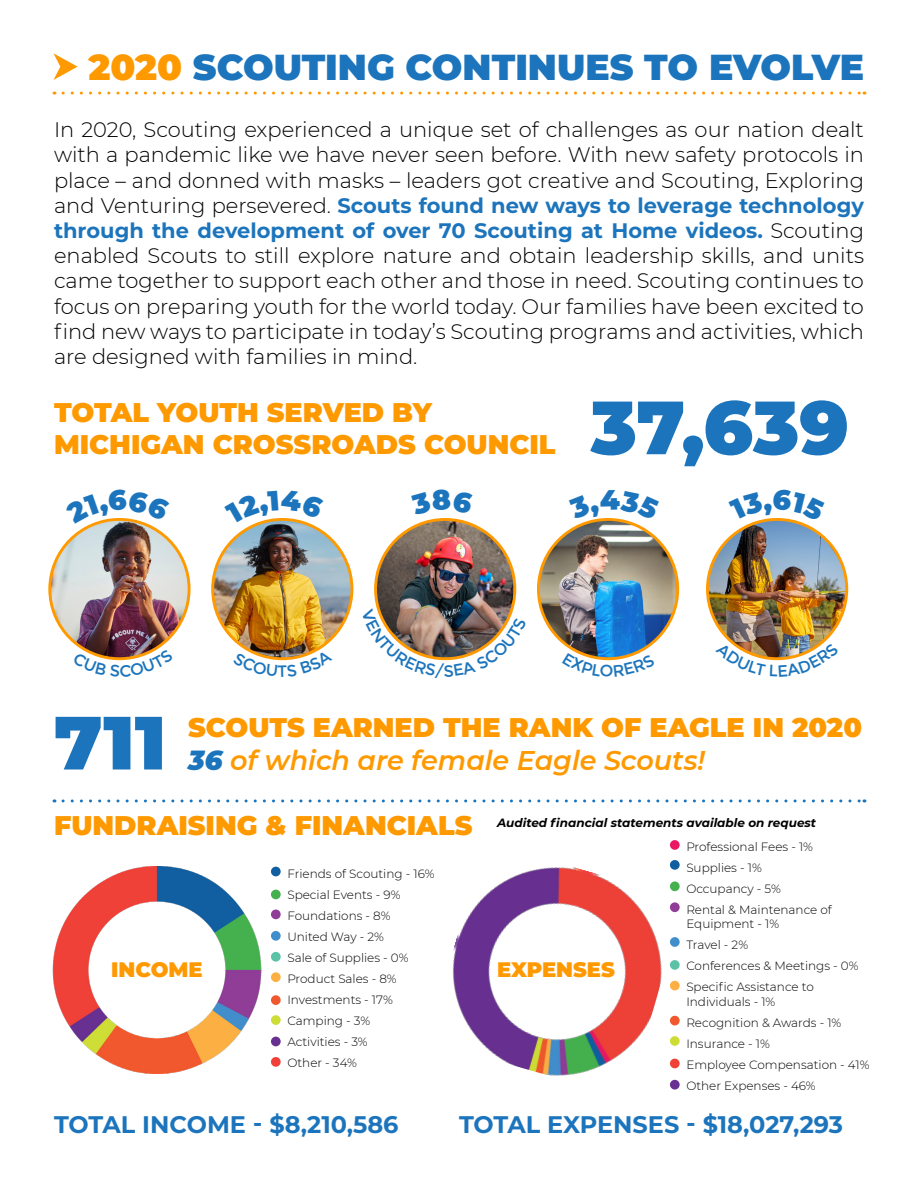
<style>
.page{position:relative;width:918px;height:1188px;background:#fff}
.page>*{position:absolute;margin:0;border:0;box-sizing:border-box;transform-origin:0 0}
.t1{font:900 75.3px "Montserrat";color:#1c75bc}
.t2{font:900 36.15px "Montserrat";color:#1c75bc}
.t3{font:900 27px "Montserrat";color:#f90}
.t4{font:italic 600 27px "Montserrat";color:#f90}
.t5{font:700 24px "Montserrat";color:#1c75bc}
.t6{font:300 21px/25.2px "Montserrat";color:#000;text-align:justify}
.t7{font:900 21px "Montserrat";color:#f90}
.t8{font:300 12px/14.4px "Montserrat";color:#000}
.t9{font:italic 700 12px "Montserrat";color:#000}
.s1{color:#f90}
.s2{font-weight:700;color:#1c75bc}
.s3{font-weight:900;color:#1c75bc}
</style>
<div class="page">
<img style="left:452px;top:842px;width:228px;height:246px">
<img style="left:53px;top:866px;width:209px;height:208px">
<svg style="left:53px;top:53px;width:25px;height:27px"></svg>
<svg style="left:63px;top:92px;width:802px;height:3px"></svg>
<svg style="left:63px;top:799px;width:802px;height:3px"></svg>
<img style="left:50px;top:519px;width:139px;height:140px;border-radius:70px">
<img style="left:376px;top:519px;width:139px;height:140px;border-radius:70px">
<img style="left:213px;top:519px;width:139px;height:140px;border-radius:70px">
<img style="left:538px;top:519px;width:140px;height:140px;border-radius:70px">
<img style="left:707px;top:519px;width:140px;height:140px;border-radius:70px">
<div style="left:271px;top:867px;width:10px;height:9px;background:#115fa0;border-radius:50%"></div>
<div style="left:670px;top:1059px;width:10px;height:9px;background:#ef4138;border-radius:50%"></div>
<div style="left:271px;top:972px;width:10px;height:10px;background:#fcb043;border-radius:50%"></div>
<div style="left:670px;top:937px;width:10px;height:10px;background:#418ecc;border-radius:50%"></div>
<div style="left:271px;top:910px;width:10px;height:9px;background:#8f3d97;border-radius:50%"></div>
<div style="left:670px;top:860px;width:10px;height:10px;background:#115fa0;border-radius:50%"></div>
<div style="left:271px;top:1015px;width:10px;height:10px;background:#cedd36;border-radius:50%"></div>
<div style="left:670px;top:981px;width:10px;height:9px;background:#fcb043;border-radius:50%"></div>
<div style="left:271px;top:890px;width:10px;height:9px;background:#45b14e;border-radius:50%"></div>
<div style="left:670px;top:840px;width:10px;height:10px;background:#e91a63;border-radius:50%"></div>
<div style="left:271px;top:995px;width:10px;height:10px;background:#f1582d;border-radius:50%"></div>
<div style="left:670px;top:960px;width:10px;height:10px;background:#5bc2a8;border-radius:50%"></div>
<div style="left:271px;top:931px;width:10px;height:10px;background:#418ecc;border-radius:50%"></div>
<div style="left:670px;top:881px;width:10px;height:10px;background:#45b14e;border-radius:50%"></div>
<div style="left:271px;top:952px;width:10px;height:10px;background:#5bc2a8;border-radius:50%"></div>
<div style="left:670px;top:902px;width:10px;height:10px;background:#8f3d97;border-radius:50%"></div>
<div style="left:271px;top:1037px;width:10px;height:9px;background:#673091;border-radius:50%"></div>
<div style="left:670px;top:1016px;width:10px;height:9px;background:#f1582d;border-radius:50%"></div>
<div style="left:271px;top:1057px;width:10px;height:10px;background:#ef4138;border-radius:50%"></div>
<div style="left:670px;top:1036px;width:10px;height:10px;background:#cedd36;border-radius:50%"></div>
<div style="left:670px;top:1080px;width:10px;height:10px;background:#673091;border-radius:50%"></div>
<svg style="left:81px;top:649px;width:77px;height:12px"></svg>
<svg style="left:246px;top:650px;width:73px;height:11px"></svg>
<img style="left:376px;top:608px;width:138px;height:53px">
<svg style="left:577px;top:653px;width:62px;height:8px"></svg>
<svg style="left:731px;top:643px;width:93px;height:18px"></svg>
<svg style="left:91px;top:518px;width:57px;height:6px"></svg>
<svg style="left:254px;top:518px;width:57px;height:6px"></svg>
<svg style="left:591px;top:518px;width:34px;height:2px"></svg>
<svg style="left:757px;top:518px;width:40px;height:3px"></svg>
<p class="t2" style="left:89px;top:40px;width:777px"><span class="s1">2020</span> SCOUTING CONTINUES TO EVOLVE</p>
<p class="t6" style="left:54px;top:116px;width:812px">In 2020, Scouting experienced a unique set of challenges as our nation dealt with a pandemic like we have never seen before. With new safety protocols in place – and donned with masks – leaders got creative and Scouting, Exploring and Venturing persevered. <span class="s2">Scouts found new ways to leverage technology through the development of over 70 Scouting at Home videos.</span> Scouting enabled Scouts to still explore nature and obtain leadership skills, and units came together to support each other and those in need. Scouting continues to focus on preparing youth for the world today. Our families have been excited to find new ways to participate in today’s Scouting programs and activities, which are designed with families in mind.</p>
<p class="t3" style="left:54px;top:392px;width:379px">TOTAL YOUTH SERVED BY</p>
<p class="t3" style="left:54px;top:424px;width:503px">MICHIGAN CROSSROADS COUNCIL</p>
<p class="t1" style="left:591px;top:371px;width:260px">37,639</p>
<p class="t1" style="left:54px;top:686px;width:114px">711</p>
<p class="t3" style="left:188px;top:707px;width:675px">SCOUTS EARNED THE RANK OF EAGLE IN 2020</p>
<p class="t4" style="left:188px;top:741px;width:518px"><span class="s3">36</span> of which are female Eagle Scouts!</p>
<p class="t3" style="left:54px;top:805px;width:420px">FUNDRAISING &amp; FINANCIALS</p>
<p class="t9" style="left:497px;top:814px;width:321px">Audited financial statements available on request</p>
<p class="t8" style="left:287px;top:866px;width:149px">Friends of Scouting - 16%</p>
<p class="t8" style="left:287px;top:887px;width:115px">Special Events - 9%</p>
<p class="t8" style="left:287px;top:908px;width:105px">Foundations - 8%</p>
<p class="t8" style="left:287px;top:929px;width:98px">United Way - 2%</p>
<p class="t8" style="left:287px;top:950px;width:123px">Sale of Supplies - 0%</p>
<p class="t8" style="left:287px;top:971px;width:111px">Product Sales - 8%</p>
<p class="t8" style="left:287px;top:992px;width:107px">Investments - 17%</p>
<p class="t8" style="left:287px;top:1013px;width:84px">Camping - 3%</p>
<p class="t8" style="left:287px;top:1034px;width:82px">Activities - 3%</p>
<p class="t8" style="left:287px;top:1055px;width:71px">Other - 34%</p>
<p class="t7" style="left:111px;top:954px;width:93px">INCOME</p>
<p class="t7" style="left:497px;top:954px;width:119px">EXPENSES</p>
<p class="t8" style="left:686px;top:839px;width:128px">Professional Fees - 1%</p>
<p class="t8" style="left:686px;top:860px;width:77px">Supplies - 1%</p>
<p class="t8" style="left:686px;top:881px;width:96px">Occupancy - 5%</p>
<p class="t8" style="left:686px;top:902px;width:147px">Rental &amp; Maintenance of<br>Equipment - 1%</p>
<p class="t8" style="left:686px;top:937px;width:63px">Travel - 2%</p>
<p class="t8" style="left:686px;top:958px;width:174px">Conferences &amp; Meetings - 0%</p>
<p class="t8" style="left:686px;top:979px;width:129px">Specific Assistance to<br>Individuals - 1%</p>
<p class="t8" style="left:686px;top:1015px;width:157px">Recognition &amp; Awards - 1%</p>
<p class="t8" style="left:686px;top:1036px;width:85px">Insurance - 1%</p>
<p class="t8" style="left:686px;top:1057px;width:185px">Employee Compensation - 41%</p>
<p class="t8" style="left:686px;top:1078px;width:131px">Other Expenses - 46%</p>
<p class="t5" style="left:54px;top:1107px;width:346px">TOTAL INCOME - $8,210,586</p>
<p class="t5" style="left:459px;top:1107px;width:386px">TOTAL EXPENSES - $18,027,293</p>
</div>
